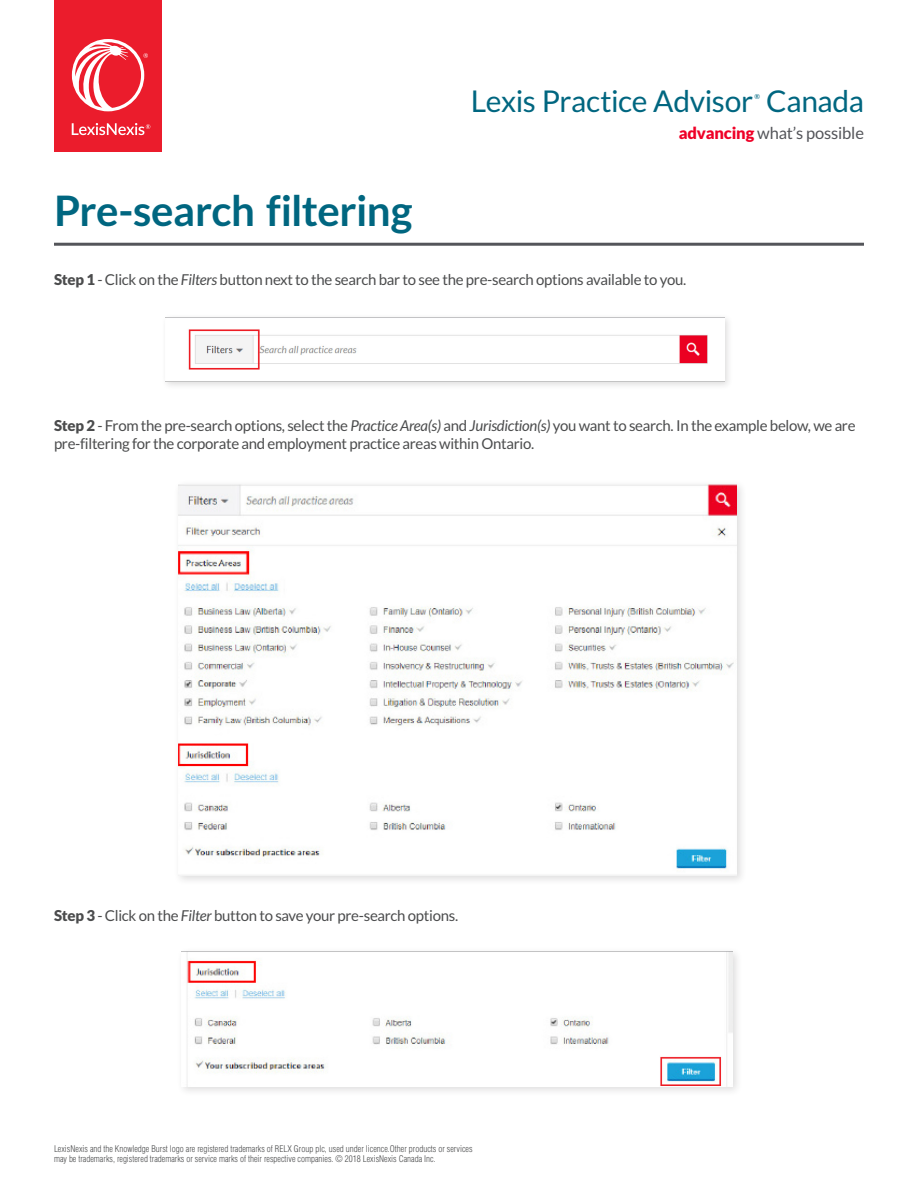
<style>
.page{position:relative;width:918px;height:1188px;background:#fff}
.page>*{position:absolute;margin:0;border:0;box-sizing:border-box;transform-origin:0 0}
.Headline{font:700 42px "Lato";letter-spacing:-.015em;color:#006680}
.t1{font:30px "Lato";letter-spacing:-.015em;color:#006680}
.t2{font:16.5px "Lato";letter-spacing:-.01em;color:#54555a}
.BODY{font:15px/18px "Lato";letter-spacing:-.02em;color:#4b4c4d}
.t3{font:300 condensed 9px/10.8px "Helvetica";color:#4b4c4d}
.t4{font:7.05px "Lato";color:#006680}
.s1{font-weight:900;color:#ef0027}
.s2{font-weight:900}
.s3{font-style:italic}
</style>
<div class="page">
<div style="left:162px;top:313px;width:572px;height:78px;background:#231f20;opacity:.15"></div>
<img style="left:166px;top:318px;width:559px;height:64px">
<hr style="left:54px;top:243px;width:810px;height:3px;background:#54555a">
<div style="left:54px;top:0;width:108px;height:152px;background:#eb1c2c"></div>
<svg style="left:72px;top:123px;width:78px;height:12px"></svg>
<svg style="left:72px;top:39px;width:76px;height:72px"></svg>
<div style="left:173px;top:479px;width:574px;height:408px;background:#231f20;opacity:.15"></div>
<img style="left:178px;top:484px;width:559px;height:392px">
<div style="left:177px;top:947px;width:566px;height:149px;background:#231f20;opacity:.15"></div>
<img style="left:181px;top:952px;width:551px;height:134px">
<p class="t1" style="left:471px;top:85px;width:395px">Lexis Practice Advisor Canada</p>
<p class="t4" style="left:755px;top:93px;width:7px">®</p>
<p class="Headline" style="left:54px;top:187px;width:360px">Pre-search filtering</p>
<p class="t2" style="left:679px;top:124px;width:187px"><span class="s1">advancing</span> what’s possible</p>
<p class="BODY" style="left:54px;top:270px;width:634px"><span class="s2">Step 1</span> - Click on the <span class="s3">Filters</span> button next to the search bar to see the pre-search options available to you.</p>
<p class="BODY" style="left:54px;top:416px;width:803px"><span class="s2">Step 2</span> - From the pre-search options, select the <span class="s3">Practice Area(s)</span> and <span class="s3">Jurisdiction(s)</span> you want to search. In the example below, we are pre-filtering for the corporate and employment practice areas within Ontario.</p>
<p class="BODY" style="left:54px;top:907px;width:406px"><span class="s2">Step 3</span> - Click on the <span class="s3">Filter</span> button to save your pre-search options.</p>
<p class="t3" style="left:54px;top:1143px;width:420px">LexisNexis and the Knowledge Burst logo are registered trademarks of RELX Group plc, used under licence.Other products or services may be trademarks, registered trademarks or service marks of their respective companies. © 2018 LexisNexis Canada Inc.</p>
</div>
